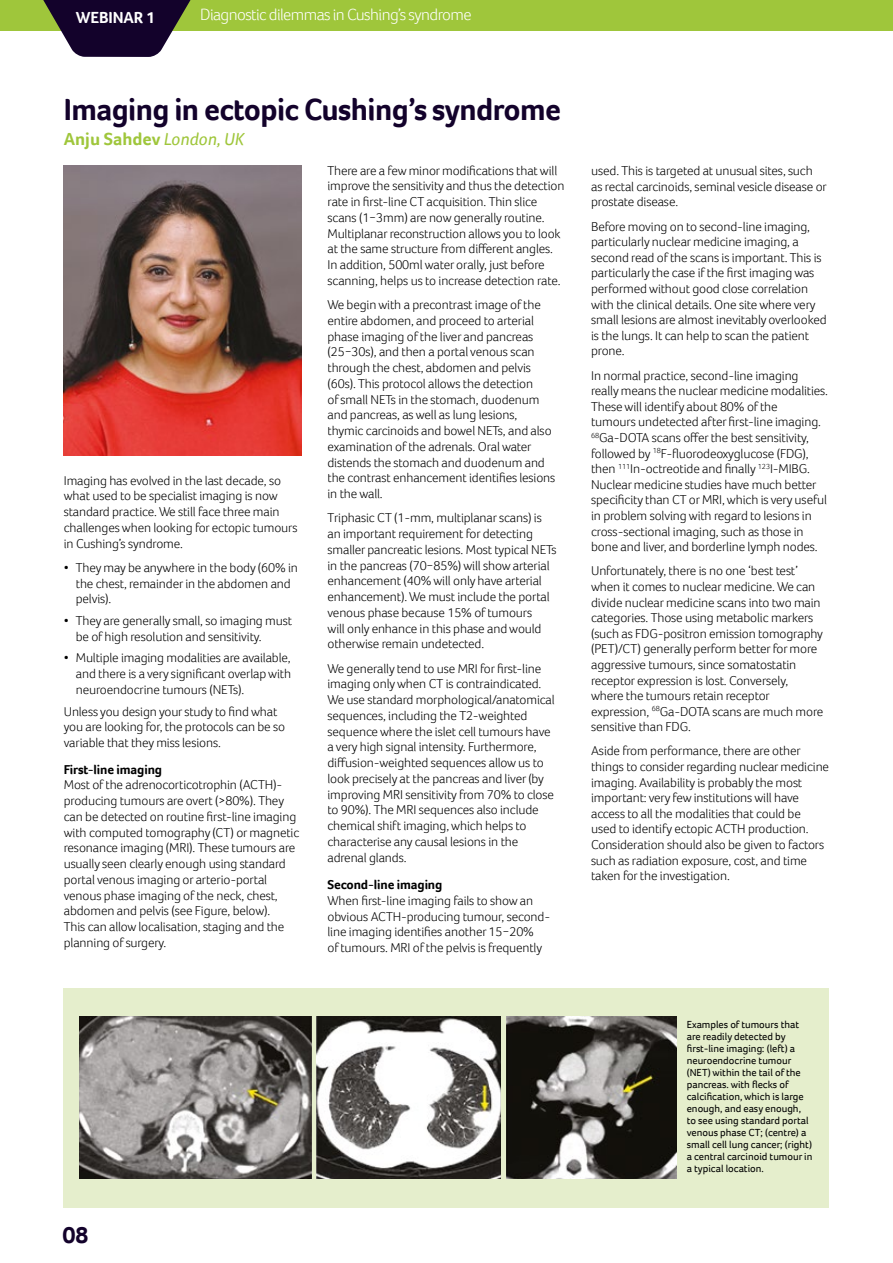
<style>
.page{position:relative;width:893px;height:1263px;background:#fff}
.page>*{position:absolute;margin:0;border:0;box-sizing:border-box;transform-origin:0 0}
.t1{font:700 31.5px "Foco";letter-spacing:-.02em;color:#13022b}
.t2{font:700 24px "Foco";color:#13022b}
.t3{font:700 18px "Foco";color:#9fc63b}
.t4{font:300 16.5px "Foco";letter-spacing:-.035em;color:#fff}
.t5{font:700 16.5px "Foco";letter-spacing:-.005em;color:#fff}
.t6{font:300 13.2px/15.8px "Foco";letter-spacing:-.01em;color:#000}
.t7{font:700 13.2px "Foco";letter-spacing:-.01em;color:#000}
.t8{font:10.5px/12px "Foco";color:#000}
.s1{font-weight:400;font-style:italic}
</style>
<div class="page">
<img style="left:64px;top:165px;width:238px;height:291px">
<div style="left:0;top:0;width:893px;height:31px;background:#9fc63b"></div>
<svg style="left:43px;top:0;width:148px;height:57px"></svg>
<div style="left:64px;top:988px;width:765px;height:220px;background:#e5eecc"></div>
<img style="left:79px;top:1016px;width:232px;height:162px">
<img style="left:316px;top:1016px;width:185px;height:162px">
<img style="left:506px;top:1016px;width:170px;height:162px">
<p class="t5" style="left:76px;top:7px;width:81px">WEBINAR 1</p>
<p class="t4" style="left:200px;top:4px;width:273px">Diagnostic dilemmas in Cushing’s syndrome</p>
<h1 class="t1" style="left:64px;top:89px;width:499px">Imaging in ectopic Cushing’s syndrome</h1>
<h3 class="t3" style="left:64px;top:127px;width:182px">Anju Sahdev <span class="s1">London, UK</span></h3>
<p class="t6" style="left:64px;top:472px;width:235px">Imaging has evolved in the last decade, so what used to be specialist imaging is now standard practice. We still face three main challenges when looking for ectopic tumours in Cushing’s syndrome.</p>
<p class="t6" style="left:76px;top:559px;width:224px;text-indent:-12px">• They may be anywhere in the body (60% in the chest, remainder in the abdomen and pelvis).</p>
<p class="t6" style="left:76px;top:612px;width:218px;text-indent:-12px">• They are generally small, so imaging must be of high resolution and sensitivity.</p>
<p class="t6" style="left:76px;top:650px;width:217px;text-align:justify;text-indent:-12px">• Multiple imaging modalities are available, and there is a very significant overlap with neuroendocrine tumours (NETs).</p>
<p class="t6" style="left:64px;top:703px;width:223px">Unless you design your study to find what you are looking for, the protocols can be so variable that they miss lesions.</p>
<p class="t7" style="left:64px;top:760px;width:100px">First-line imaging</p>
<p class="t6" style="left:64px;top:777px;width:237px">Most of the adrenocorticotrophin (ACTH)- producing tumours are overt (&gt;80%). They can be detected on routine first-line imaging with computed tomography (CT) or magnetic resonance imaging (MRI). These tumours are usually seen clearly enough using standard portal venous imaging or arterio-portal venous phase imaging of the neck, chest, abdomen and pelvis (see Figure, below).<br>This can allow localisation, staging and the planning of surgery.</p>
<p class="t6" style="left:327px;top:162px;width:238px">There are a few minor modifications that will improve the sensitivity and thus the detection rate in first-line CT acquisition. Thin slice scans (1−3mm) are now generally routine.<br>Multiplanar reconstruction allows you to look at the same structure from different angles.<br>In addition, 500ml water orally, just before scanning, helps us to increase detection rate.</p>
<p class="t6" style="left:327px;top:297px;width:229px">We begin with a precontrast image of the entire abdomen, and proceed to arterial phase imaging of the liver and pancreas (25−30s), and then a portal venous scan through the chest, abdomen and pelvis (60s). This protocol allows the detection<br>of small NETs in the stomach, duodenum and pancreas, as well as lung lesions, thymic carcinoids and bowel NETs, and also examination of the adrenals. Oral water distends the stomach and duodenum and the contrast enhancement identifies lesions in the wall.</p>
<p class="t6" style="left:327px;top:510px;width:231px">Triphasic CT (1-mm, multiplanar scans) is an important requirement for detecting smaller pancreatic lesions. Most typical NETs in the pancreas (70−85%) will show arterial enhancement (40% will only have arterial enhancement). We must include the portal venous phase because 15% of tumours<br>will only enhance in this phase and would otherwise remain undetected.</p>
<p class="t6" style="left:327px;top:660px;width:229px">We generally tend to use MRI for first-line imaging only when CT is contraindicated.<br>We use standard morphological/anatomical sequences, including the T2-weighted sequence where the islet cell tumours have a very high signal intensity. Furthermore, diffusion-weighted sequences allow us to look precisely at the pancreas and liver (by improving MRI sensitivity from 70% to close to 90%). The MRI sequences also include chemical shift imaging, which helps to characterise any causal lesions in the adrenal glands.</p>
<p class="t7" style="left:327px;top:876px;width:116px">Second-line imaging</p>
<p class="t6" style="left:327px;top:892px;width:224px">When first-line imaging fails to show an obvious ACTH-producing tumour, second&shy;line imaging identifies another 15−20%<br>of tumours. MRI of the pelvis is frequently</p>
<h2 class="t2" style="left:62px;top:1219px;width:28px">08</h2>
<p class="t6" style="left:591px;top:162px;width:237px">used. This is targeted at unusual sites, such as rectal carcinoids, seminal vesicle disease or prostate disease.</p>
<p class="t6" style="left:591px;top:218px;width:237px">Before moving on to second-line imaging, particularly nuclear medicine imaging, a second read of the scans is important. This is particularly the case if the first imaging was performed without good close correlation with the clinical details. One site where very small lesions are almost inevitably overlooked is the lungs. It can help to scan the patient prone.</p>
<p class="t6" style="left:591px;top:367px;width:238px">In normal practice, second-line imaging really means the nuclear medicine modalities.<br>These will identify about 80% of the<br>tumours undetected after first-line imaging.<br><sup>68</sup>Ga-DOTA scans offer the best sensitivity, followed by <sup>18</sup>F-fluorodeoxyglucose (FDG), then <sup>111</sup>In-octreotide and finally <sup>123</sup>I-MIBG.<br>Nuclear medicine studies have much better specificity than CT or MRI, which is very useful in problem solving with regard to lesions in cross-sectional imaging, such as those in bone and liver, and borderline lymph nodes.</p>
<p class="t6" style="left:591px;top:563px;width:234px">Unfortunately, there is no one ‘best test’ when it comes to nuclear medicine. We can divide nuclear medicine scans into two main categories. Those using metabolic markers (such as FDG-positron emission tomography (PET)/CT) generally perform better for more aggressive tumours, since somatostatin receptor expression is lost. Conversely, where the tumours retain receptor expression, <sup>68</sup>Ga-DOTA scans are much more sensitive than FDG.</p>
<p class="t6" style="left:591px;top:743px;width:239px">Aside from performance, there are other things to consider regarding nuclear medicine imaging. Availability is probably the most important: very few institutions will have access to all the modalities that could be used to identify ectopic ACTH production.<br>Consideration should also be given to factors such as radiation exposure, cost, and time taken for the investigation.</p>
<p class="t8" style="left:687px;top:1018px;width:127px">Examples of tumours that are readily detected by first-line imaging: (left) a neuroendocrine tumour (NET) within the tail of the pancreas. with flecks of calcification, which is large enough, and easy enough, to see using standard portal venous phase CT; (centre) a small cell lung cancer; (right) a central carcinoid tumour in a typical location.</p>
</div>
